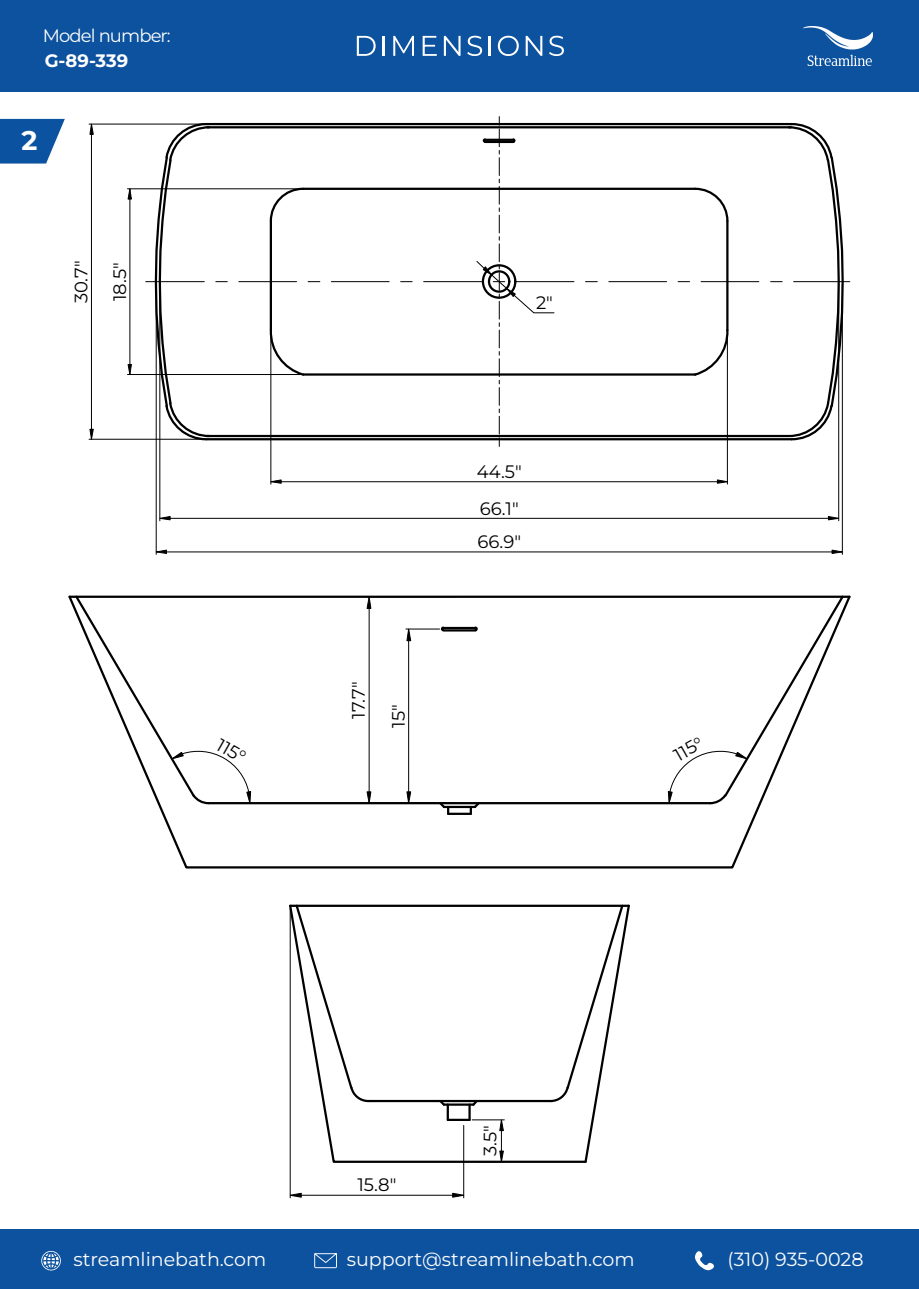
<style>
.page{position:relative;width:919px;height:1289px;background:#fff}
.page>*{position:absolute;margin:0;border:0;box-sizing:border-box;transform-origin:0 0}
.t1{font:100 27px "Montserrat";color:#fff}
.t2{font:19.05px "Montserrat";color:#fff}
.t3{font:100 18px/33.5px "Montserrat";color:#000}
.t4{font:18px "Montserrat";letter-spacing:-.05em;color:#fff}
.t5{font:100 18px "Montserrat";color:#fff}
</style>
<div class="page">
<div style="left:0;top:0;width:918px;height:92px;background:#0d529f"></div>
<div style="left:0;top:1229px;width:918px;height:59px;background:#0d529f"></div>
<svg style="left:695px;top:1251px;width:19px;height:20px"></svg>
<svg style="left:314px;top:1253px;width:23px;height:15px"></svg>
<svg style="left:41px;top:1250px;width:20px;height:20px"></svg>
<svg style="left:357px;top:36px;width:18px;height:20px"></svg>
<hr style="left:382px;top:36px;width:2px;height:20px;background:#fff">
<svg style="left:393px;top:36px;width:21px;height:20px"></svg>
<svg style="left:422px;top:36px;width:14px;height:20px"></svg>
<svg style="left:444px;top:36px;width:16px;height:20px"></svg>
<svg style="left:467px;top:36px;width:15px;height:20px"></svg>
<hr style="left:489px;top:36px;width:2px;height:20px;background:#fff">
<svg style="left:498px;top:36px;width:20px;height:20px"></svg>
<svg style="left:525px;top:36px;width:17px;height:20px"></svg>
<svg style="left:549px;top:36px;width:15px;height:20px"></svg>
<img style="left:803px;top:27px;width:69px;height:38px">
<svg style="left:0;top:119px;width:65px;height:44px;background:#2e6bad"></svg>
<hr style="left:270px;top:333px;width:1px;height:151px;background:#000">
<hr style="left:727px;top:333px;width:1px;height:151px;background:#000">
<hr style="left:281px;top:481px;width:436px;height:1px;background:#000">
<svg style="left:270px;top:479px;width:12px;height:5px"></svg>
<svg style="left:716px;top:479px;width:12px;height:5px"></svg>
<hr style="left:159px;top:284px;width:1px;height:237px;background:#000">
<hr style="left:838px;top:284px;width:1px;height:237px;background:#000">
<hr style="left:170px;top:518px;width:658px;height:1px;background:#000">
<svg style="left:159px;top:516px;width:12px;height:4px"></svg>
<svg style="left:827px;top:516px;width:12px;height:4px"></svg>
<hr style="left:156px;top:282px;width:1px;height:272px;background:#000">
<hr style="left:841px;top:284px;width:1px;height:270px;background:#000">
<hr style="left:166px;top:551px;width:665px;height:1px;background:#000">
<svg style="left:155px;top:549px;width:12px;height:5px"></svg>
<svg style="left:831px;top:549px;width:12px;height:5px"></svg>
<hr style="left:89px;top:124px;width:115px;height:1px;background:#000">
<hr style="left:89px;top:439px;width:115px;height:1px;background:#000">
<hr style="left:91px;top:134px;width:1px;height:295px;background:#000">
<svg style="left:89px;top:123px;width:5px;height:12px"></svg>
<svg style="left:89px;top:428px;width:5px;height:12px"></svg>
<hr style="left:127px;top:188px;width:174px;height:1px;background:#000">
<hr style="left:127px;top:374px;width:174px;height:1px;background:#000">
<hr style="left:129px;top:199px;width:1px;height:165px;background:#000">
<svg style="left:127px;top:188px;width:5px;height:12px"></svg>
<svg style="left:127px;top:364px;width:5px;height:11px"></svg>
<hr style="left:793px;top:281px;width:56px;height:1px;background:#000">
<hr style="left:146px;top:281px;width:58px;height:1px;background:#000">
<svg style="left:154px;top:117px;width:690px;height:329px"></svg>
<hr style="left:207px;top:126px;width:583px;height:2px;background:#000">
<svg style="left:68px;top:595px;width:783px;height:274px"></svg>
<hr style="left:366px;top:802px;width:90px;height:1px;background:#000">
<hr style="left:366px;top:596px;width:90px;height:1px;background:#000">
<hr style="left:369px;top:608px;width:1px;height:184px;background:#000">
<svg style="left:366px;top:791px;width:5px;height:13px"></svg>
<svg style="left:366px;top:597px;width:5px;height:12px"></svg>
<hr style="left:444px;top:805px;width:31px;height:3px;background:#000">
<hr style="left:448px;top:812px;width:23px;height:3px;background:#000">
<svg style="left:469px;top:800px;width:13px;height:13px"></svg>
<svg style="left:437px;top:800px;width:12px;height:13px"></svg>
<hr style="left:406px;top:628px;width:33px;height:1px;background:#000">
<hr style="left:408px;top:640px;width:1px;height:152px;background:#000">
<svg style="left:406px;top:628px;width:5px;height:13px"></svg>
<svg style="left:406px;top:791px;width:5px;height:13px"></svg>
<svg style="left:73px;top:595px;width:178px;height:210px"></svg>
<svg style="left:667px;top:595px;width:178px;height:210px"></svg>
<svg style="left:289px;top:904px;width:259px;height:260px"></svg>
<svg style="left:294px;top:904px;width:76px;height:199px"></svg>
<svg style="left:548px;top:904px;width:82px;height:259px"></svg>
<hr style="left:444px;top:1103px;width:29px;height:2px;background:#000">
<hr style="left:447px;top:1118px;width:22px;height:3px;background:#000">
<svg style="left:437px;top:1097px;width:10px;height:10px"></svg>
<hr style="left:446px;top:1104px;width:3px;height:15px;background:#000">
<hr style="left:463px;top:1125px;width:1px;height:72px;background:#000">
<hr style="left:290px;top:908px;width:1px;height:289px;background:#000">
<hr style="left:301px;top:1194px;width:151px;height:1px;background:#000">
<svg style="left:452px;top:1192px;width:12px;height:5px"></svg>
<svg style="left:289px;top:1192px;width:13px;height:5px"></svg>
<svg style="left:468px;top:1097px;width:36px;height:65px"></svg>
<p class="t4" style="left:43px;top:23px;width:129px">Model number:</p>
<p class="t5" style="left:45px;top:48px;width:85px">G-89-339</p>
<h1 class="t1" style="left:21px;top:123px;width:17px">2</h1>
<p class="t3" style="left:64px;top:303px;width:45px;rotate:-90deg">30.7″</p>
<p class="t3" style="left:102px;top:301px;width:40px;rotate:-90deg">18.5″</p>
<p class="t3" style="left:227px;top:728px;width:32px;rotate:30deg">115°</p>
<p class="t3" style="left:341px;top:719px;width:39px;rotate:-90deg">17.7″</p>
<p class="t3" style="left:381px;top:728px;width:25px;rotate:-90deg">15″</p>
<p class="t3" style="left:536px;top:285px;width:18px">2″</p>
<p class="t3" style="left:476px;top:454px;width:46px">44.5″</p>
<p class="t3" style="left:477px;top:491px;width:45px">66.1″<br>66.9″</p>
<p class="t3" style="left:666px;top:741px;width:32px;rotate:-30deg">115°</p>
<p class="t3" style="left:357px;top:1167px;width:40px">15.8″</p>
<p class="t3" style="left:472px;top:1156px;width:32px;rotate:-90deg">3.5″</p>
<p class="t2" style="left:74px;top:1246px;width:194px">streamlinebath.com</p>
<p class="t2" style="left:347px;top:1246px;width:289px">support@streamlinebath.com</p>
<p class="t2" style="left:727px;top:1246px;width:137px">(310) 935-0028</p>
</div>
